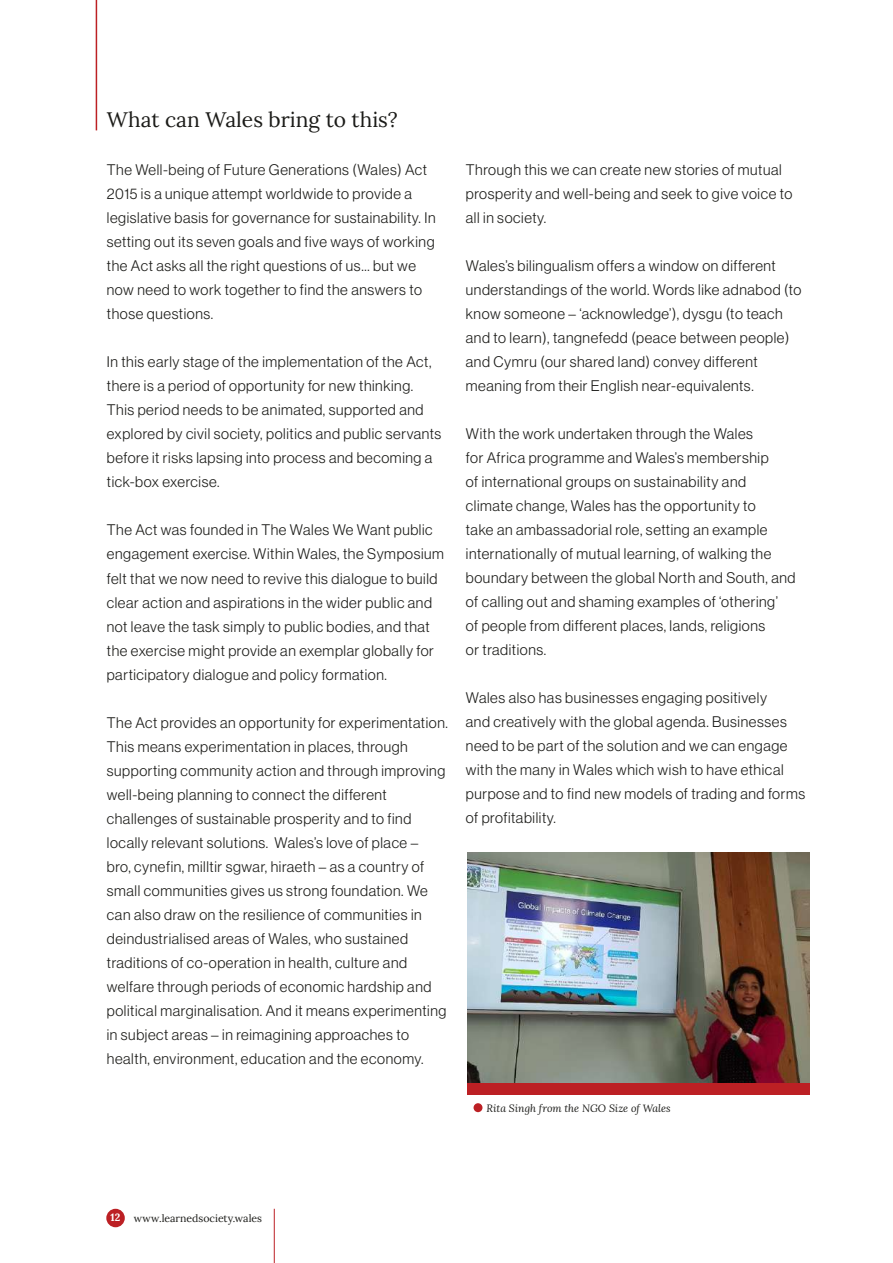
<style>
.page{position:relative;width:893px;height:1263px;background:#fff}
.page>*{position:absolute;margin:0;border:0;box-sizing:border-box;transform-origin:0 0}
.t1{font:21px "Lora";color:#1b1b18}
.t2{font:15px/24px "N Haas Grotesk DS Pro 45 Lt";letter-spacing:.04em;color:#1b1b18}
.t3{font:italic 10.5px "Lora";color:#1b1b18}
.t4{font:10.5px "Lora";color:#1b1b18}
.t5{font:700 10.5px "Lora";color:#fff}
</style>
<div class="page">
<div style="left:106px;top:1209px;width:19px;height:18px;background:#bc2024;border-radius:50%"></div>
<hr style="left:274px;top:1209px;width:1px;height:54px;background:#bc2024">
<img style="left:468px;top:853px;width:342px;height:230px">
<div style="left:468px;top:1083px;width:342px;height:11px;background:#bc2024"></div>
<div style="left:474px;top:1103px;width:8px;height:9px;background:#bc2024;border-radius:50%"></div>
<hr style="left:96px;top:0;width:1px;height:130px;background:#bc2024">
<h1 class="t1" style="left:107px;top:104px;width:293px">What can Wales bring to this?</h1>
<p class="t2" style="left:107px;top:158px;width:330px">The Well-being of Future Generations (Wales) Act 2015 is a unique attempt worldwide to provide a legislative basis for governance for sustainability. In setting out its seven goals and five ways of working the Act asks all the right questions of us… but we now need to work together to find the answers to those questions.</p>
<p class="t2" style="left:107px;top:350px;width:336px">In this early stage of the implementation of the Act, there is a period of opportunity for new thinking.<br>This period needs to be animated, supported and explored by civil society, politics and public servants before it risks lapsing into process and becoming a tick-box exercise.</p>
<p class="t2" style="left:107px;top:518px;width:339px">The Act was founded in The Wales We Want public engagement exercise. Within Wales, the Symposium felt that we now need to revive this dialogue to build clear action and aspirations in the wider public and not leave the task simply to public bodies, and that the exercise might provide an exemplar globally for participatory dialogue and policy formation.</p>
<p class="t2" style="left:107px;top:710px;width:343px">The Act provides an opportunity for experimentation.<br>This means experimentation in places, through supporting community action and through improving well-being planning to connect the different challenges of sustainable prosperity and to find locally relevant solutions. Wales’s love of place –<br>bro, cynefin, milltir sgwar, hiraeth – as a country of small communities gives us strong foundation. We can also draw on the resilience of communities in deindustrialised areas of Wales, who sustained traditions of co-operation in health, culture and welfare through periods of economic hardship and political marginalisation. And it means experimenting in subject areas – in reimagining approaches to health, environment, education and the economy.</p>
<p class="t2" style="left:466px;top:158px;width:328px">Through this we can create new stories of mutual prosperity and well-being and seek to give voice to all in society.</p>
<p class="t2" style="left:466px;top:254px;width:337px">Wales’s bilingualism offers a window on different understandings of the world. Words like adnabod (to know someone – ‘acknowledge’), dysgu (to teach and to learn), tangnefedd (peace between people) and Cymru (our shared land) convey different meaning from their English near-equivalents.</p>
<p class="t2" style="left:466px;top:422px;width:331px">With the work undertaken through the Wales<br>for Africa programme and Wales’s membership<br>of international groups on sustainability and climate change, Wales has the opportunity to<br>take an ambassadorial role, setting an example internationally of mutual learning, of walking the boundary between the global North and South, and of calling out and shaming examples of ‘othering’<br>of people from different places, lands, religions<br>or traditions.</p>
<p class="t2" style="left:466px;top:686px;width:341px">Wales also has businesses engaging positively<br>and creatively with the global agenda. Businesses need to be part of the solution and we can engage with the many in Wales which wish to have ethical purpose and to find new models of trading and forms of profitability.</p>
<p class="t3" style="left:487px;top:1101px;width:186px">Rita Singh from the NGO Size of Wales</p>
<p class="t5" style="left:111px;top:1209px;width:11px">12</p>
<p class="t4" style="left:134px;top:1210px;width:130px">www.learnedsociety.wales</p>
</div>
